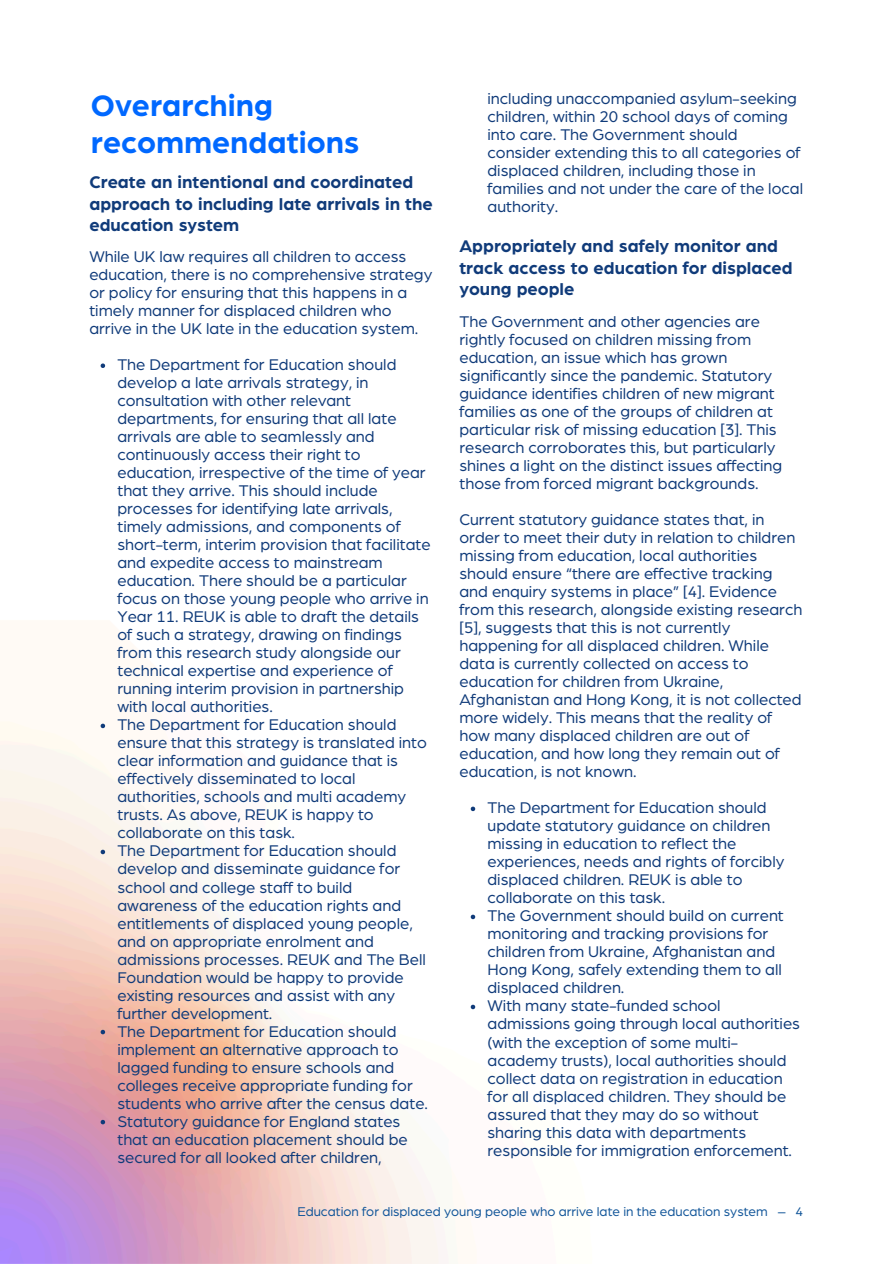
<style>
.page{position:relative;width:894px;height:1264px;background:#fff}
.page>*{position:absolute;margin:0;border:0;box-sizing:border-box;transform-origin:0 0}
.t1{font:700 31.5px/37.2px "Arboria";color:#0068ff}
.t2{font:700 18px/21.3px "Arboria";color:#103b7a}
.t3{font:16.5px/18px "Arboria";color:#103b7a}
.t4{font:13.5px "Arboria";color:#159}
</style>
<div class="page">
<svg style="left:470px;top:806px;width:5px;height:5px"></svg>
<svg style="left:470px;top:914px;width:5px;height:5px"></svg>
<svg style="left:470px;top:1004px;width:5px;height:5px"></svg>
<svg style="left:101px;top:363px;width:4px;height:5px"></svg>
<svg style="left:101px;top:723px;width:4px;height:5px"></svg>
<svg style="left:101px;top:849px;width:4px;height:5px"></svg>
<svg style="left:101px;top:1029px;width:4px;height:5px"></svg>
<svg style="left:101px;top:1119px;width:4px;height:5px"></svg>
<p class="t1" style="left:91px;top:88px;width:270px">Overarching recommendations</p>
<p class="t2" style="left:89px;top:172px;width:345px">Create an intentional and coordinated approach to including late arrivals in the education system</p>
<p class="t3" style="left:89px;top:248px;width:344px">While UK law requires all children to access education, there is no comprehensive strategy or policy for ensuring that this happens in a timely manner for displaced children who arrive in the UK late in the education system.</p>
<p class="t3" style="left:117px;top:356px;width:315px">The Department for Education should develop a late arrivals strategy, in consultation with other relevant departments, for ensuring that all late arrivals are able to seamlessly and continuously access their right to education, irrespective of the time of year that they arrive. This should include processes for identifying late arrivals, timely admissions, and components of short-term, interim provision that facilitate and expedite access to mainstream education. There should be a particular focus on those young people who arrive in Year 11. REUK is able to draft the details of such a strategy, drawing on findings from this research study alongside our technical expertise and experience of running interim provision in partnership with local authorities.</p>
<p class="t3" style="left:117px;top:716px;width:311px">The Department for Education should ensure that this strategy is translated into clear information and guidance that is effectively disseminated to local authorities, schools and multi academy trusts. As above, REUK is happy to collaborate on this task.</p>
<p class="t3" style="left:117px;top:842px;width:310px">The Department for Education should develop and disseminate guidance for school and college staff to build awareness of the education rights and entitlements of displaced young people, and on appropriate enrolment and admissions processes. REUK and The Bell Foundation would be happy to provide existing resources and assist with any further development.</p>
<h2 class="t3" style="left:117px;top:1022px;width:312px">The Department for Education should implement an alternative approach to lagged funding to ensure schools and colleges receive appropriate funding for students who arrive after the census date.</h2>
<h2 class="t3" style="left:117px;top:1112px;width:292px">Statutory guidance for England states that an education placement should be secured for all looked after children,</h2>
<p class="t3" style="left:487px;top:90px;width:317px">including unaccompanied asylum-seeking children, within 20 school days of coming into care. The Government should consider extending this to all categories of displaced children, including those in families and not under the care of the local authority.</p>
<p class="t2" style="left:459px;top:236px;width:335px">Appropriately and safely monitor and track access to education for displaced young people</p>
<h2 class="t3" style="left:459px;top:313px;width:324px">The Government and other agencies are rightly focused on children missing from education, an issue which has grown significantly since the pandemic. Statutory guidance identifies children of new migrant families as one of the groups of children at particular risk of missing education [3]. This research corroborates this, but particularly shines a light on the distinct issues affecting those from forced migrant backgrounds.</h2>
<p class="t3" style="left:459px;top:511px;width:344px">Current statutory guidance states that, in order to meet their duty in relation to children missing from education, local authorities should ensure “there are effective tracking and enquiry systems in place” [4]. Evidence from this research, alongside existing research [5], suggests that this is not currently happening for all displaced children. While data is currently collected on access to education for children from Ukraine, Afghanistan and Hong Kong, it is not collected more widely. This means that the reality of how many displaced children are out of education, and how long they remain out of education, is not known.</p>
<h2 class="t3" style="left:487px;top:799px;width:298px">The Department for Education should update statutory guidance on children missing in education to reflect the experiences, needs and rights of forcibly displaced children. REUK is able to collaborate on this task.</h2>
<h2 class="t3" style="left:487px;top:907px;width:298px">The Government should build on current monitoring and tracking provisions for children from Ukraine, Afghanistan and Hong Kong, safely extending them to all displaced children.</h2>
<p class="t3" style="left:487px;top:997px;width:314px">With many state-funded school admissions going through local authorities (with the exception of some multi&shy;academy trusts), local authorities should collect data on registration in education for all displaced children. They should be assured that they may do so without sharing this data with departments responsible for immigration enforcement.</p>
<p class="t4" style="left:297px;top:1204px;width:507px">Education for displaced young people who arrive late in the education system – 4</p>
</div>
